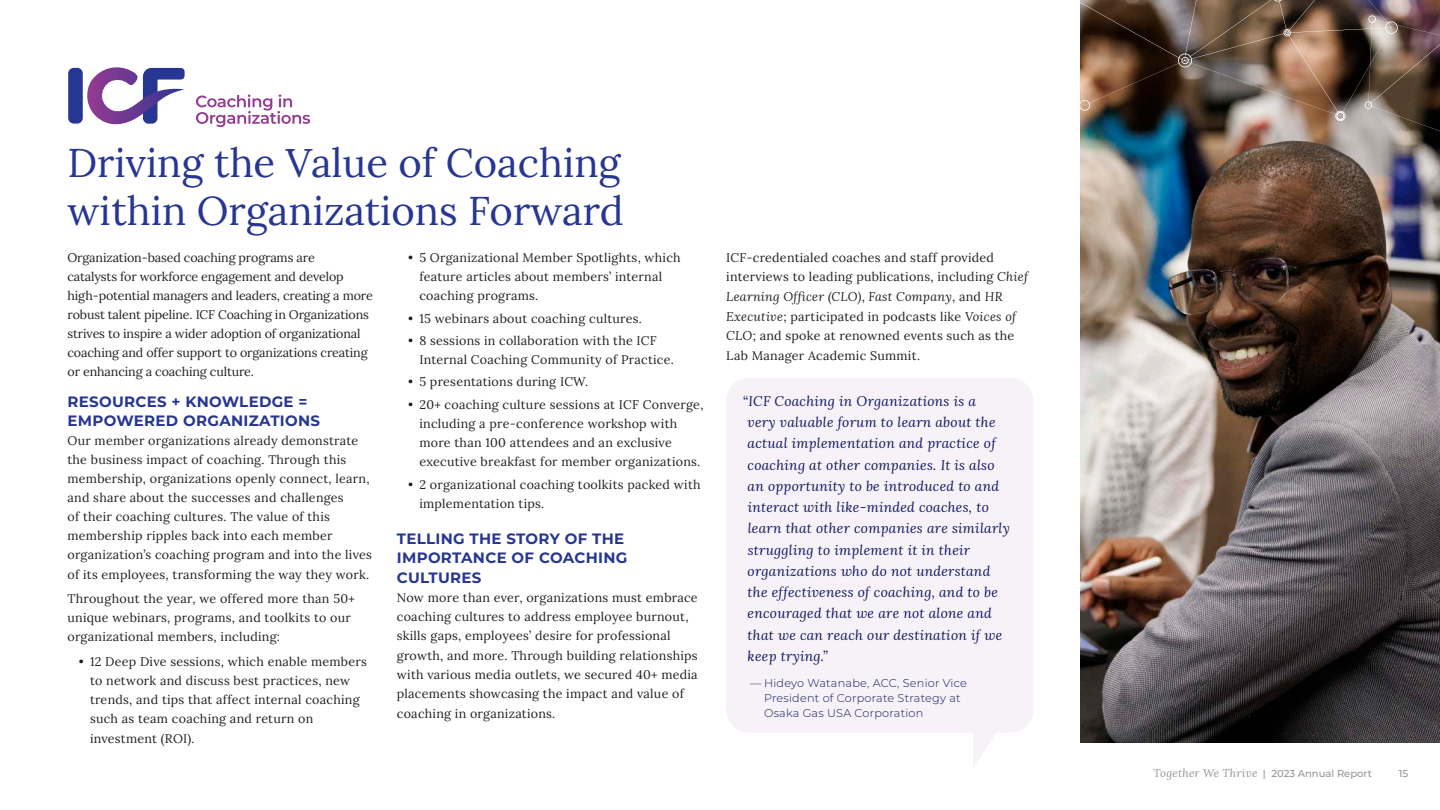
<style>
.page{position:relative;width:1440px;height:810px;background:#fff}
.page>*{position:absolute;margin:0;border:0;box-sizing:border-box;transform-origin:0 0}
.t1{font:40px/48px "Lora";color:#263692}
.Body_Text{font:700 15px/19.2px "Montserrat";letter-spacing:.02em;color:#263692}
.Body_Text-2{font:italic 13.75px/21.2px "Lora";letter-spacing:.02em;color:#121761}
.Body_Text-3{font:12.5px/19.1px "Lora";letter-spacing:.02em;color:#231f20}
.Body_Text-4{font:12.5px/19.1px "Lora";letter-spacing:-.01em;color:#231f20}
.Body_Text-5{font:300 11.25px/15px "Montserrat";letter-spacing:.02em;color:#121761}
.t2{font:500 10px "Montserrat";color:#939598}
.s1{font-style:italic}
.s2{font-family:"Lora";font-weight:400;font-style:italic;font-size:11.25px}
</style>
<div class="page">
<svg style="left:727px;top:378px;width:306px;height:389px;fill:#f6f2f7"></svg>
<img style="left:1080px;top:131px;width:360px;height:611px">
<svg style="left:87px;top:67px;width:98px;height:58px"></svg>
<div style="left:68px;top:68px;width:15px;height:56px;background:#263692;border-radius:6px"></div>
<svg style="left:196px;top:94px;width:114px;height:33px"></svg>
<img style="left:1080px;top:0;width:360px;height:131px">
<h2 class="t1" style="left:67px;top:136px;width:558px">Driving the Value of Coaching within Organizations Forward</h2>
<p class="Body_Text-4" style="left:67px;top:247px;width:307px">Organization-based coaching programs are<br>catalysts for workforce engagement and develop high-potential managers and leaders, creating a more robust talent pipeline. ICF Coaching in Organizations strives to inspire a wider adoption of organizational coaching and offer support to organizations creating or enhancing a coaching culture.</p>
<p class="Body_Text" style="left:68px;top:391px;width:254px">RESOURCES + KNOWLEDGE =<br>EMPOWERED ORGANIZATIONS</p>
<p class="Body_Text-3" style="left:68px;top:430px;width:306px">Our member organizations already demonstrate the business impact of coaching. Through this membership, organizations openly connect, learn, and share about the successes and challenges<br>of their coaching cultures. The value of this membership ripples back into each member organization’s coaching program and into the lives of its employees, transforming the way they work.</p>
<p class="Body_Text-3" style="left:68px;top:588px;width:289px">Throughout the year, we offered more than 50+ unique webinars, programs, and toolkits to our organizational members, including:</p>
<p class="Body_Text-3" style="left:90px;top:651px;width:278px;text-indent:-11px">• 12 Deep Dive sessions, which enable members to network and discuss best practices, new trends, and tips that affect internal coaching such as team coaching and return on investment (ROI).</p>
<p class="Body_Text-3" style="left:419px;top:247px;width:263px;text-indent:-11px">• 5 Organizational Member Spotlights, which feature articles about members’ internal coaching programs.</p>
<p class="Body_Text-3" style="left:408px;top:308px;width:235px">• 15 webinars about coaching cultures.</p>
<p class="Body_Text-3" style="left:419px;top:330px;width:256px;text-indent:-11px">• 8 sessions in collaboration with the ICF<br>Internal Coaching Community of Practice.</p>
<p class="Body_Text-3" style="left:408px;top:372px;width:182px">• 5 presentations during ICW.</p>
<p class="Body_Text-3" style="left:419px;top:394px;width:286px;text-indent:-11px">• 20+ coaching culture sessions at ICF Converge, including a pre-conference workshop with more than 100 attendees and an exclusive executive breakfast for member organizations.</p>
<p class="Body_Text-3" style="left:419px;top:474px;width:283px;text-indent:-11px">• 2 organizational coaching toolkits packed with implementation tips.</p>
<p class="Body_Text" style="left:397px;top:528px;width:232px">TELLING THE STORY OF THE<br>IMPORTANCE OF COACHING<br>CULTURES</p>
<p class="Body_Text-3" style="left:397px;top:587px;width:302px">Now more than ever, organizations must embrace coaching cultures to address employee burnout, skills gaps, employees’ desire for professional growth, and more. Through building relationships with various media outlets, we secured 40+ media placements showcasing the impact and value of coaching in organizations.</p>
<p class="Body_Text-3" style="left:726px;top:247px;width:303px;line-height:19.6px">ICF-credentialed coaches and staff provided interviews to leading publications, including <span class="s1">Chief Learning Officer (CLO)</span>, <span class="s1">Fast Company</span>, and <span class="s1">HR Executive</span>; participated in podcasts like <span class="s1">Voices of CLO</span>; and spoke at renowned events such as the Lab Manager Academic Summit.</p>
<p class="Body_Text-2" style="left:748px;top:390px;width:264px;text-indent:-5px">“ICF Coaching in Organizations is a<br>very valuable forum to learn about the actual implementation and practice of coaching at other companies. It is also an opportunity to be introduced to and interact with like-minded coaches, to learn that other companies are similarly struggling to implement it in their organizations who do not understand the effectiveness of coaching, and to be encouraged that we are not alone and that we can reach our destination if we keep trying.”</p>
<p class="Body_Text-5" style="left:764px;top:675px;width:204px;text-indent:-14px">— Hideyo Watanabe, ACC, Senior Vice<br>President of Corporate Strategy at<br>Osaka Gas USA Corporation</p>
<p class="t2" style="left:1153px;top:766px;width:220px"><span class="s2">Together We Thrive</span> | 2023 Annual Report</p>
<p class="t2" style="left:1399px;top:766px;width:11px">15</p>
</div>
